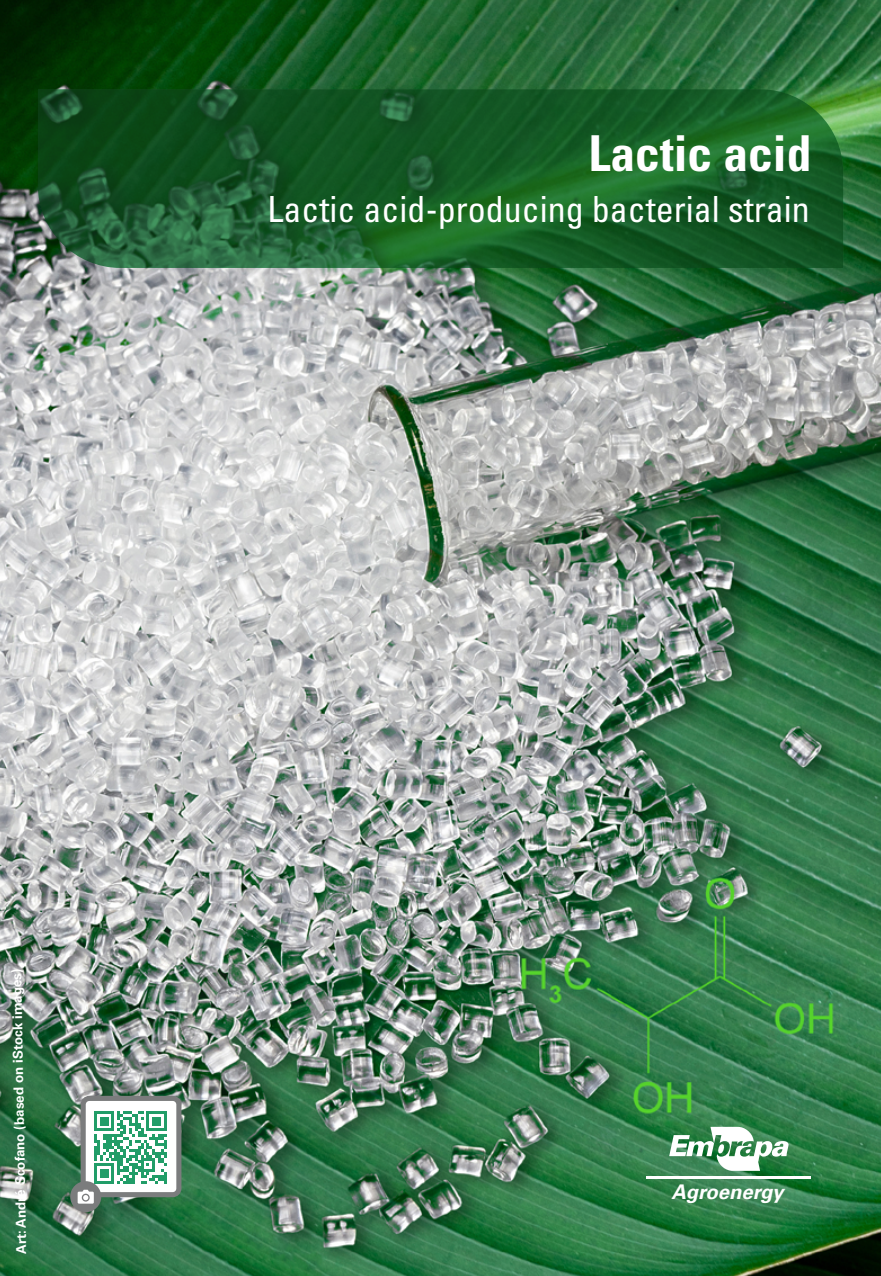
<style>
.page{position:relative;width:881px;height:1276px;background:#fff}
.page>*{position:absolute;margin:0;border:0;box-sizing:border-box;transform-origin:0 0}
.t1{font:700 condensed 49.5px "Univers LT Std";color:#fff}
.t2{font:condensed 36px "Univers LT Std";color:#fff}
.t3{font:italic 700 20.25px "Univers LT";color:#fff}
.t4{font:700 13.5px "Univers LT Std";color:#fff}
</style>
<div class="page">
<img style="left:0;top:0;width:880px;height:1276px">
<hr style="left:646px;top:1176px;width:164px;height:2px;background:#fff">
<svg style="left:669px;top:1126px;width:119px;height:44px"></svg>
<svg style="left:38px;top:89px;width:804px;height:179px;background:#195c28"></svg>
<div style="left:70px;top:1181px;width:31px;height:31px;background:#7b7c7d;border-radius:50%"></div>
<svg style="left:78px;top:1095px;width:103px;height:108px"></svg>
<h1 class="t1" style="left:588px;top:123px;width:224px">Lactic acid</h1>
<h2 class="t2" style="left:267px;top:186px;width:543px">Lactic acid-producing bacterial strain</h2>
<p class="t4" style="left:14px;top:1254px;width:287px;rotate:-91deg">Art: André Scofano (based on iStock images)</p>
<h3 class="t3" style="left:671px;top:1180px;width:113px">Agroenergy</h3>
</div>
